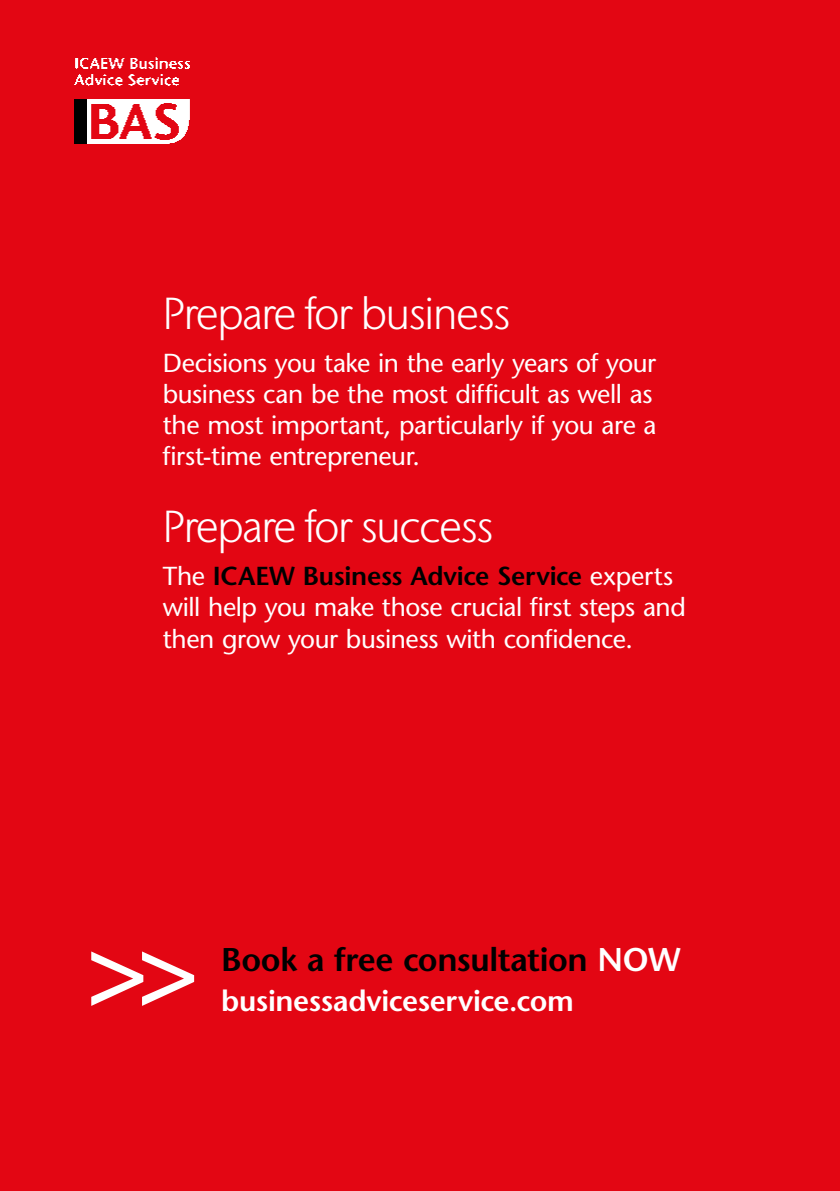
<style>
.page{position:relative;width:840px;height:1191px;background:#fff}
.page>*{position:absolute;margin:0;border:0;box-sizing:border-box;transform-origin:0 0}
.t1{font:300 153px "Stone Sans IIITC Std";color:#fff}
.t2{font:300 44.8px "Stone Sans IIITC Std";letter-spacing:-.04em;color:#fff}
.t3{font:600 32.8px "Stone Sans Std";letter-spacing:-.01em;color:#000}
.t4{font:600 29.2px "Stone Sans Std";letter-spacing:-.015em;color:#fff}
.t5{font:500 26px/31.2px "Stone Sans Std";letter-spacing:-.015em;color:#fff}
.s1{font-weight:600;color:#000}
.s2{color:#fff}
</style>
<div class="page">
<hr style="left:839px;top:0;width:1px;height:1191px;background:#000">
<div style="left:0;top:0;width:839px;height:1191px;background:#e30613"></div>
<img style="left:74px;top:57px;width:116px;height:87px">
<div style="left:74px;top:99px;width:13px;height:45px;background:#000"></div>
<h2 class="t2" style="left:163px;top:286px;width:349px">Prepare for business</h2>
<p class="t5" style="left:163px;top:347px;width:495px">Decisions you take in the early years of your business can be the most difficult as well as the most important, particularly if you are a first-time entrepreneur.</p>
<h2 class="t2" style="left:163px;top:500px;width:332px">Prepare for success</h2>
<p class="t5" style="left:163px;top:560px;width:524px">The <span class="s1">ICAEW Business Advice Service</span> experts will help you make those crucial first steps and then grow your business with confidence.</p>
<h1 class="t1" style="left:75px;top:872px;width:136px">&gt;&gt;</h1>
<p class="t3" style="left:221px;top:940px;width:461px">Book a free consultation <span class="s2">NOW</span></p>
<p class="t4" style="left:221px;top:983px;width:354px">businessadviceservice.com</p>
</div>
